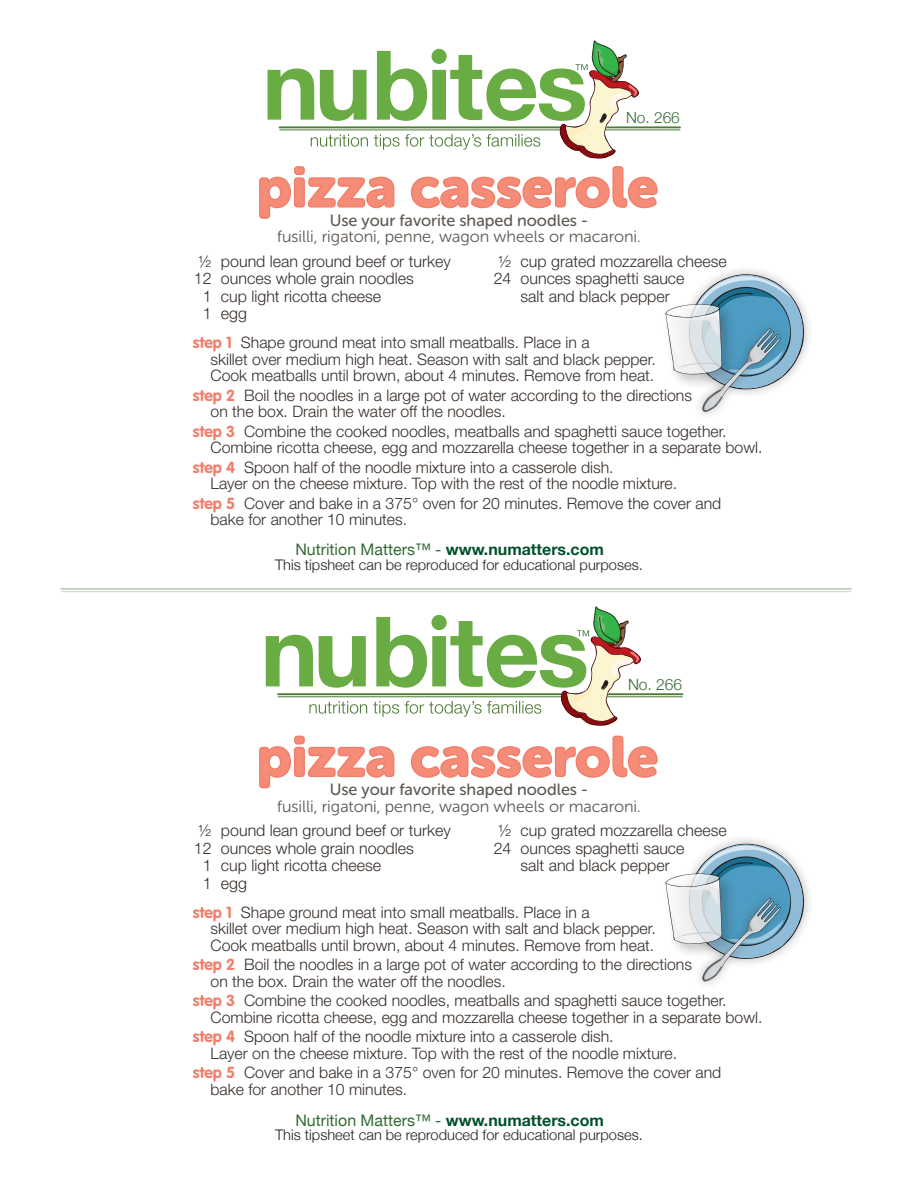
<style>
.page{position:relative;width:918px;height:1188px;background:#fff}
.page>*{position:absolute;margin:0;border:0;box-sizing:border-box;transform-origin:0 0}
.t1{font:56.1px "Museo Sans Rounded 900";color:#f48c77}
.t2{font:16.35px "Museo Sans Rounded 300";color:#5f5954}
.t3{font:16.35px "Museo Sans Rounded 500";color:#5f5954}
.t4{font:300 16.05px "Helvetica Neue LT Std";color:#362e2a}
.t5{font:300 15.9px "Helvetica Neue LT Std";color:#362e2a}
.t6{font:15.9px "Helvetica Neue";color:#336b34}
.t7{font:300 15.6px "Helvetica Neue";color:#336b34}
.t8{font:300 15.45px "Helvetica Neue";color:#336b34}
.t9{font:300 14.7px "Helvetica Neue";color:#231f20}
.s1{font-family:"VAG Rounded Std";font-weight:700;color:#f27d69}
.s2{font-weight:700;color:#00502b}
</style>
<div class="page">
<hr style="left:61px;top:588px;width:790px;height:2px;background:#4e7c36">
<hr style="left:61px;top:591px;width:790px;height:1px;background:#4e7c36">
<hr style="left:280px;top:126px;width:400px;height:2px;background:#4e7c36">
<hr style="left:280px;top:130px;width:400px;height:1px;background:#4e7c36">
<svg style="left:268px;top:40px;width:372px;height:118px"></svg>
<svg style="left:259px;top:166px;width:136px;height:53px"></svg>
<svg style="left:410px;top:166px;width:248px;height:43px"></svg>
<hr style="left:278px;top:693px;width:404px;height:2px;background:#4e7c36">
<hr style="left:278px;top:696px;width:404px;height:1px;background:#4e7c36">
<svg style="left:266px;top:606px;width:376px;height:120px"></svg>
<svg style="left:665px;top:272px;width:142px;height:143px"></svg>
<svg style="left:259px;top:735px;width:136px;height:54px"></svg>
<svg style="left:410px;top:735px;width:248px;height:43px"></svg>
<svg style="left:665px;top:841px;width:142px;height:143px"></svg>
<p class="t8" style="left:626px;top:105px;width:55px">No. 266</p>
<p class="t4" style="left:198px;top:251px;width:15px">½</p>
<p class="t4" style="left:194px;top:269px;width:19px">12</p>
<p class="t4" style="left:203px;top:286px;width:10px">1</p>
<p class="t4" style="left:203px;top:304px;width:10px">1</p>
<p class="t1" style="left:257px;top:155px;width:403px">pizza casserole</p>
<p class="t3" style="left:330px;top:211px;width:260px">Use your favorite shaped noodles -</p>
<p class="t2" style="left:277px;top:228px;width:365px">fusilli, rigatoni, penne, wagon wheels or macaroni.</p>
<p class="t4" style="left:221px;top:251px;width:231px">pound lean ground beef or turkey</p>
<p class="t4" style="left:221px;top:269px;width:194px">ounces whole grain noodles</p>
<p class="t4" style="left:221px;top:286px;width:162px">cup light ricotta cheese</p>
<p class="t4" style="left:221px;top:304px;width:28px">egg</p>
<p class="t4" style="left:498px;top:251px;width:15px">½</p>
<p class="t4" style="left:494px;top:269px;width:19px">24</p>
<p class="t4" style="left:521px;top:251px;width:208px">cup grated mozzarella cheese</p>
<p class="t4" style="left:521px;top:269px;width:165px">ounces spaghetti sauce</p>
<p class="t4" style="left:521px;top:286px;width:151px">salt and black pepper</p>
<p class="t5" style="left:193px;top:333px;width:398px"><span class="s1">step 1</span> Shape ground meat into small meatballs. Place in a</p>
<p class="t5" style="left:211px;top:349px;width:447px">skillet over medium high heat. Season with salt and black pepper.</p>
<p class="t5" style="left:211px;top:366px;width:445px">Cook meatballs until brown, about 4 minutes. Remove from heat.</p>
<p class="t5" style="left:193px;top:385px;width:501px"><span class="s1">step 2</span> Boil the noodles in a large pot of water according to the directions</p>
<p class="t5" style="left:211px;top:402px;width:297px">on the box. Drain the water off the noodles.</p>
<p class="t5" style="left:193px;top:421px;width:535px"><span class="s1">step 3</span> Combine the cooked noodles, meatballs and spaghetti sauce together.</p>
<p class="t5" style="left:211px;top:438px;width:553px">Combine ricotta cheese, egg and mozzarella cheese together in a separate bowl.</p>
<p class="t5" style="left:193px;top:457px;width:422px"><span class="s1">step 4</span> Spoon half of the noodle mixture into a casserole dish.</p>
<p class="t5" style="left:211px;top:474px;width:468px">Layer on the cheese mixture. Top with the rest of the noodle mixture.</p>
<p class="t5" style="left:193px;top:493px;width:530px"><span class="s1">step 5</span> Cover and bake in a 375° oven for 20 minutes. Remove the cover and</p>
<p class="t5" style="left:211px;top:510px;width:198px">bake for another 10 minutes.</p>
<p class="t6" style="left:295px;top:538px;width:310px">Nutrition Matters™ - <span class="s2">www.numatters.com</span></p>
<p class="t9" style="left:275px;top:553px;width:369px">This tipsheet can be reproduced for educational purposes.</p>
<p class="t7" style="left:628px;top:672px;width:56px">No. 266</p>
<p class="t4" style="left:198px;top:821px;width:15px">½</p>
<p class="t4" style="left:194px;top:838px;width:19px">12</p>
<p class="t4" style="left:203px;top:856px;width:10px">1</p>
<p class="t4" style="left:203px;top:873px;width:10px">1</p>
<p class="t1" style="left:257px;top:725px;width:403px">pizza casserole</p>
<p class="t3" style="left:330px;top:781px;width:260px">Use your favorite shaped noodles -</p>
<p class="t2" style="left:277px;top:797px;width:365px">fusilli, rigatoni, penne, wagon wheels or macaroni.</p>
<p class="t4" style="left:221px;top:821px;width:231px">pound lean ground beef or turkey</p>
<p class="t4" style="left:221px;top:838px;width:194px">ounces whole grain noodles</p>
<p class="t4" style="left:221px;top:856px;width:162px">cup light ricotta cheese</p>
<p class="t4" style="left:221px;top:873px;width:28px">egg</p>
<p class="t4" style="left:498px;top:821px;width:15px">½</p>
<p class="t4" style="left:494px;top:838px;width:19px">24</p>
<p class="t4" style="left:521px;top:821px;width:208px">cup grated mozzarella cheese</p>
<p class="t4" style="left:521px;top:838px;width:165px">ounces spaghetti sauce</p>
<p class="t4" style="left:521px;top:856px;width:151px">salt and black pepper</p>
<p class="t5" style="left:193px;top:902px;width:398px"><span class="s1">step 1</span> Shape ground meat into small meatballs. Place in a</p>
<p class="t5" style="left:211px;top:919px;width:447px">skillet over medium high heat. Season with salt and black pepper.</p>
<p class="t5" style="left:211px;top:935px;width:445px">Cook meatballs until brown, about 4 minutes. Remove from heat.</p>
<p class="t5" style="left:193px;top:955px;width:501px"><span class="s1">step 2</span> Boil the noodles in a large pot of water according to the directions</p>
<p class="t5" style="left:211px;top:971px;width:297px">on the box. Drain the water off the noodles.</p>
<p class="t5" style="left:193px;top:991px;width:535px"><span class="s1">step 3</span> Combine the cooked noodles, meatballs and spaghetti sauce together.</p>
<p class="t5" style="left:211px;top:1007px;width:553px">Combine ricotta cheese, egg and mozzarella cheese together in a separate bowl.</p>
<p class="t5" style="left:193px;top:1027px;width:422px"><span class="s1">step 4</span> Spoon half of the noodle mixture into a casserole dish.</p>
<p class="t5" style="left:211px;top:1043px;width:468px">Layer on the cheese mixture. Top with the rest of the noodle mixture.</p>
<p class="t5" style="left:193px;top:1063px;width:530px"><span class="s1">step 5</span> Cover and bake in a 375° oven for 20 minutes. Remove the cover and</p>
<p class="t5" style="left:211px;top:1079px;width:198px">bake for another 10 minutes.</p>
<p class="t6" style="left:295px;top:1108px;width:310px">Nutrition Matters™ - <span class="s2">www.numatters.com</span></p>
<p class="t9" style="left:275px;top:1123px;width:369px">This tipsheet can be reproduced for educational purposes.</p>
</div>
